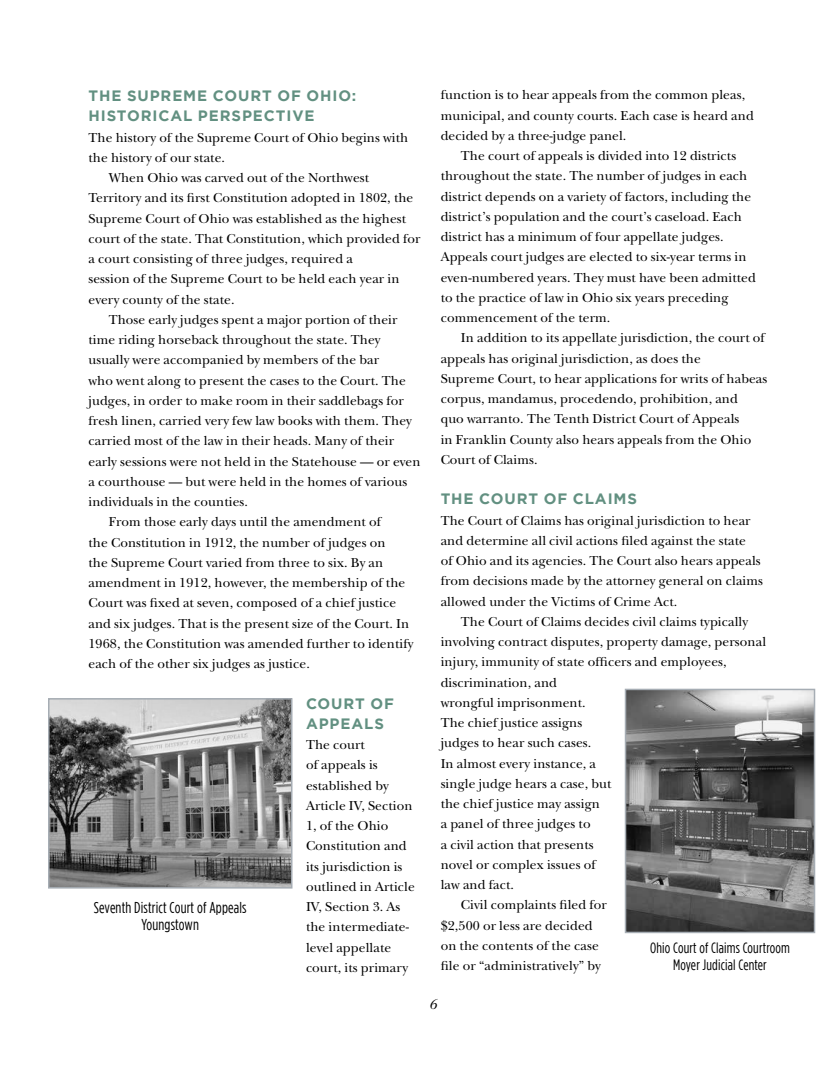
<style>
.page{position:relative;width:837px;height:1080px;background:#fff}
.page>*{position:absolute;margin:0;border:0;box-sizing:border-box;transform-origin:0 0}
.t1{font:15.75px/16.8px "Gotham Condensed";letter-spacing:.01em;color:#000;text-align:center}
.t2{font:700 15px/20.2px "Gotham";letter-spacing:.06em;color:#629081}
.t3{font:15px/16.8px "Gotham Condensed";letter-spacing:.01em;color:#000;text-align:center}
.t4{font:italic 15px "New Baskerville Std";color:#000}
.t5{font:13.5px/20.2px "New Baskerville Std";letter-spacing:.01em;color:#000}
</style>
<div class="page">
<img style="left:628px;top:692px;width:184px;height:238px">
<div style="left:625px;top:689px;width:190px;height:244px;border:2px solid #a6adb4"></div>
<img style="left:51px;top:701px;width:238px;height:185px">
<div style="left:48px;top:698px;width:244px;height:191px;border:2px solid #a6adb4"></div>
<p class="t2" style="left:88px;top:85px;width:269px">THE SUPREME COURT OF OHIO:<br>HISTORICAL PERSPECTIVE</p>
<p class="t5" style="left:88px;top:127px;width:321px">The history of the Supreme Court of Ohio begins with</p>
<p class="t5" style="left:88px;top:148px;width:138px">the history of our state.</p>
<p class="t5" style="left:109px;top:168px;width:262px">When Ohio was carved out of the Northwest</p>
<p class="t5" style="left:88px;top:188px;width:326px">Territory and its first Constitution adopted in 1802, the</p>
<p class="t5" style="left:88px;top:208px;width:319px">Supreme Court of Ohio was established as the highest</p>
<p class="t5" style="left:88px;top:229px;width:334px">court of the state. That Constitution, which provided for</p>
<p class="t5" style="left:88px;top:249px;width:266px">a court consisting of three judges, required a</p>
<p class="t5" style="left:88px;top:269px;width:313px">session of the Supreme Court to be held each year in</p>
<p class="t5" style="left:88px;top:289px;width:148px">every county of the state.</p>
<p class="t5" style="left:109px;top:310px;width:290px">Those early judges spent a major portion of their</p>
<p class="t5" style="left:88px;top:330px;width:294px">time riding horseback throughout the state. They</p>
<p class="t5" style="left:88px;top:350px;width:292px">usually were accompanied by members of the bar</p>
<p class="t5" style="left:88px;top:370px;width:319px">who went along to present the cases to the Court. The</p>
<p class="t5" style="left:88px;top:391px;width:317px">judges, in order to make room in their saddlebags for</p>
<p class="t5" style="left:88px;top:411px;width:325px">fresh linen, carried very few law books with them. They</p>
<p class="t5" style="left:88px;top:431px;width:307px">carried most of the law in their heads. Many of their</p>
<p class="t5" style="left:88px;top:451px;width:334px">early sessions were not held in the Statehouse — or even</p>
<p class="t5" style="left:88px;top:472px;width:320px">a courthouse — but were held in the homes of various</p>
<p class="t5" style="left:88px;top:492px;width:161px">individuals in the counties.</p>
<p class="t5" style="left:109px;top:512px;width:275px">From those early days until the amendment of</p>
<p class="t5" style="left:88px;top:532px;width:299px">the Constitution in 1912, the number of judges on</p>
<p class="t5" style="left:88px;top:553px;width:296px">the Supreme Court varied from three to six. By an</p>
<p class="t5" style="left:88px;top:573px;width:318px">amendment in 1912, however, the membership of the</p>
<p class="t5" style="left:88px;top:593px;width:309px">Court was fixed at seven, composed of a chief justice</p>
<p class="t5" style="left:88px;top:613px;width:322px">and six judges. That is the present size of the Court. In</p>
<p class="t5" style="left:88px;top:634px;width:327px">1968, the Constitution was amended further to identify</p>
<p class="t5" style="left:88px;top:654px;width:223px">each of the other six judges as justice.</p>
<p class="t2" style="left:306px;top:693px;width:90px">COURT OF<br>APPEALS</p>
<p class="t5" style="left:306px;top:735px;width:110px">The court<br>of appeals is established by<br>Article IV, Section<br>1, of the Ohio<br>Constitution and its jurisdiction is outlined in Article<br>IV, Section 3. As the intermediate&shy;level appellate court, its primary</p>
<p class="t1" style="left:94px;top:899px;width:154px">Seventh District Court of Appeals<br>Youngstown</p>
<p class="t5" style="left:441px;top:85px;width:315px">function is to hear appeals from the common pleas, municipal, and county courts. Each case is heard and decided by a three-judge panel.</p>
<p class="t5" style="left:441px;top:146px;width:317px;text-indent:20px">The court of appeals is divided into 12 districts throughout the state. The number of judges in each district depends on a variety of factors, including the district’s population and the court’s caseload. Each district has a minimum of four appellate judges.<br>Appeals court judges are elected to six-year terms in even-numbered years. They must have been admitted to the practice of law in Ohio six years preceding commencement of the term.</p>
<p class="t5" style="left:441px;top:328px;width:328px;text-indent:20px">In addition to its appellate jurisdiction, the court of appeals has original jurisdiction, as does the<br>Supreme Court, to hear applications for writs of habeas corpus, mandamus, procedendo, prohibition, and<br>quo warranto. The Tenth District Court of Appeals<br>in Franklin County also hears appeals from the Ohio Court of Claims.</p>
<p class="t2" style="left:441px;top:489px;width:198px">THE COURT OF CLAIMS</p>
<p class="t5" style="left:441px;top:510px;width:324px">The Court of Claims has original jurisdiction to hear and determine all civil actions filed against the state<br>of Ohio and its agencies. The Court also hears appeals from decisions made by the attorney general on claims allowed under the Victims of Crime Act.</p>
<p class="t5" style="left:461px;top:612px;width:289px">The Court of Claims decides civil claims typically</p>
<p class="t5" style="left:441px;top:632px;width:327px">involving contract disputes, property damage, personal</p>
<p class="t5" style="left:441px;top:652px;width:288px">injury, immunity of state officers and employees,</p>
<p class="t5" style="left:441px;top:672px;width:118px">discrimination, and</p>
<p class="t5" style="left:441px;top:693px;width:147px">wrongful imprisonment.</p>
<p class="t5" style="left:441px;top:713px;width:143px">The chief justice assigns</p>
<p class="t5" style="left:441px;top:733px;width:152px">judges to hear such cases.</p>
<p class="t5" style="left:441px;top:753px;width:157px">In almost every instance, a</p>
<p class="t5" style="left:441px;top:774px;width:172px">single judge hears a case, but</p>
<p class="t5" style="left:441px;top:794px;width:161px">the chief justice may assign</p>
<p class="t5" style="left:441px;top:814px;width:151px">a panel of three judges to</p>
<p class="t5" style="left:441px;top:834px;width:155px">a civil action that presents</p>
<p class="t5" style="left:441px;top:855px;width:158px">novel or complex issues of</p>
<p class="t5" style="left:441px;top:875px;width:75px">law and fact.</p>
<p class="t5" style="left:461px;top:895px;width:148px">Civil complaints filed for</p>
<p class="t5" style="left:441px;top:915px;width:154px">$2,500 or less are decided</p>
<p class="t5" style="left:441px;top:936px;width:160px">on the contents of the case</p>
<p class="t5" style="left:441px;top:956px;width:162px">file or “administratively” by</p>
<p class="t3" style="left:650px;top:940px;width:141px">Ohio Court of Claims Courtroom<br>Moyer Judicial Center</p>
<p class="t4" style="left:429px;top:996px;width:9px">6</p>
</div>
